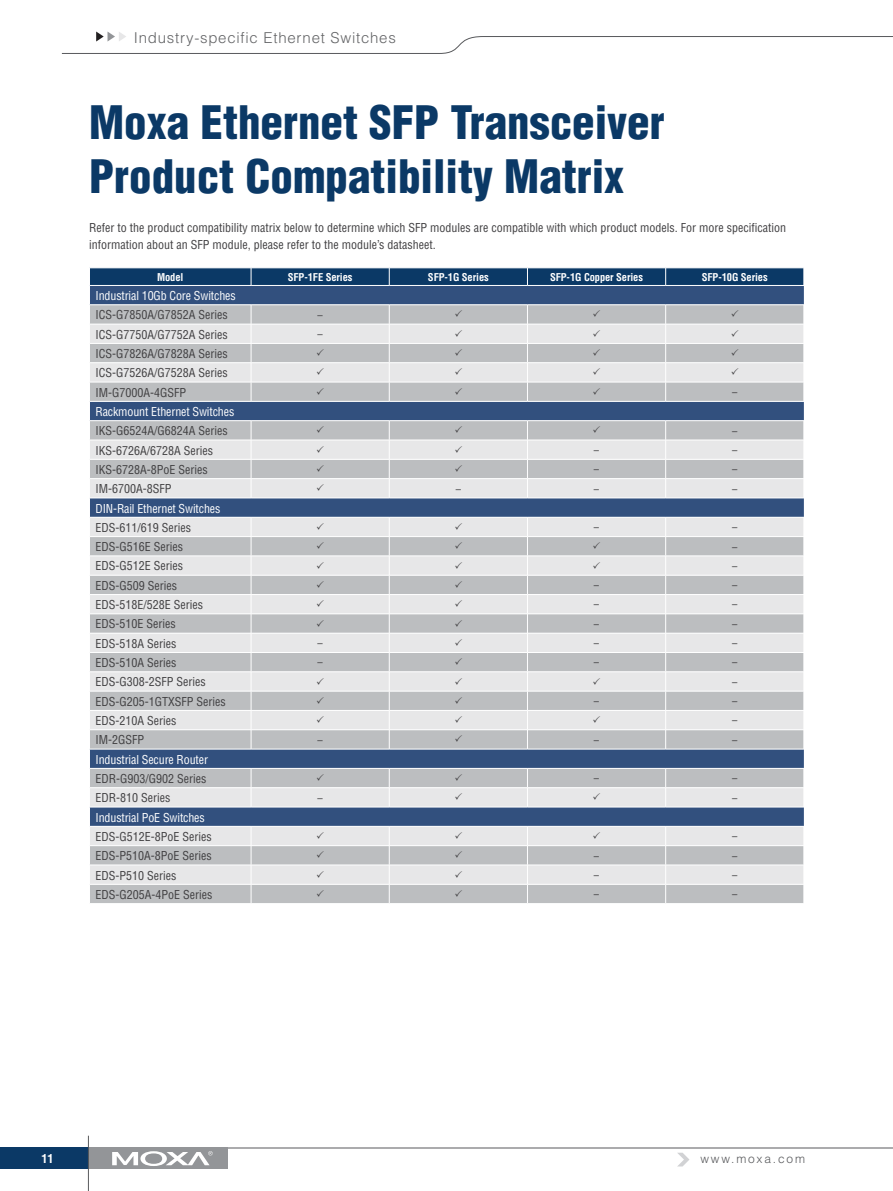
<style>
.page{position:relative;width:893px;height:1191px;background:#fff}
.page>*{position:absolute;margin:0;border:0;box-sizing:border-box;transform-origin:0 0}
.t1{font:900 condensed 45px/54px "Helvetica";color:#0b3966}
.t2{font:300 15px "Helvetica";letter-spacing:.05em;color:#636466}
.t3{font:condensed 12px/19.4px "Helvetica";color:#414042;text-align:justify}
.t4{font:condensed 12px "Helvetica";letter-spacing:-.01em;color:#fff}
.t5{font:300 12px "Helvetica";letter-spacing:.15em;color:#58595c}
.t6{font:700 condensed 12px "Helvetica";color:#fff}
.t7{font:700 condensed 10.5px "Helvetica";letter-spacing:-.01em;color:#fff}
.t8{font:condensed 10.5px "Helvetica";color:#414042}
</style>
<div class="page">
<svg style="left:61px;top:32px;width:832px;height:22px"></svg>
<hr style="left:0;top:1147px;width:893px;height:1px;background:#58595c">
<div style="left:0;top:1147px;width:90px;height:22px;background:#0b3966"></div>
<div style="left:90px;top:1147px;width:138px;height:22px;background:#939598"></div>
<svg style="left:112px;top:1151px;width:101px;height:15px"></svg>
<hr style="left:88px;top:1135px;width:1px;height:56px;background:#5a5b5d">
<svg style="left:678px;top:1152px;width:11px;height:14px"></svg>
<svg style="left:89px;top:268px;width:715px;height:635px;background:#b7bdc6"></svg>
<p class="t2" style="left:134px;top:29px;width:263px">Industry-specific Ethernet Switches</p>
<h1 class="t1" style="left:89px;top:94px;width:577px">Moxa Ethernet SFP Transceiver<br>Product Compatibility Matrix</h1>
<p class="t3" style="left:89px;top:219px;width:698px;line-height:16.5px">Refer to the product compatibility matrix below to determine which SFP modules are compatible with which product models. For more specification information about an SFP module, please refer to the module’s datasheet.</p>
<p class="t7" style="left:157px;top:270px;width:28px">Model</p>
<p class="t7" style="left:288px;top:270px;width:66px">SFP-1FE Series</p>
<p class="t7" style="left:428px;top:270px;width:62px">SFP-1G Series</p>
<p class="t7" style="left:550px;top:270px;width:95px">SFP-1G Copper Series</p>
<p class="t7" style="left:702px;top:270px;width:68px">SFP-10G Series</p>
<p class="t4" style="left:95px;top:288px;width:142px">Industrial 10Gb Core Switches</p>
<p class="t3" style="left:95px;top:305px;width:134px">ICS-G7850A/G7852A Series</p>
<p class="t8" style="left:318px;top:308px;width:7px">–</p>
<p class="t3" style="left:95px;top:324px;width:134px">ICS-G7750A/G7752A Series</p>
<p class="t8" style="left:318px;top:328px;width:7px">–</p>
<p class="t3" style="left:95px;top:344px;width:134px">ICS-G7826A/G7828A Series ICS-G7526A/G7528A Series IM-G7000A-4GSFP</p>
<p class="t8" style="left:732px;top:385px;width:7px">–</p>
<p class="t4" style="left:95px;top:404px;width:140px">Rackmount Ethernet Switches</p>
<p class="t3" style="left:95px;top:421px;width:134px">IKS-G6524A/G6824A Series</p>
<p class="t8" style="left:732px;top:424px;width:7px">–</p>
<p class="t3" style="left:95px;top:440px;width:119px">IKS-6726A/6728A Series</p>
<p class="t8" style="left:594px;top:443px;width:7px">–</p>
<p class="t8" style="left:732px;top:443px;width:7px">–</p>
<p class="t3" style="left:95px;top:459px;width:114px">IKS-6728A-8PoE Series</p>
<p class="t8" style="left:594px;top:463px;width:7px">–</p>
<p class="t8" style="left:732px;top:463px;width:7px">–</p>
<p class="t3" style="left:95px;top:479px;width:78px">IM-6700A-8SFP</p>
<p class="t8" style="left:456px;top:482px;width:7px">–</p>
<p class="t8" style="left:594px;top:482px;width:7px">–</p>
<p class="t8" style="left:732px;top:482px;width:7px">–</p>
<p class="t4" style="left:95px;top:500px;width:126px">DIN-Rail Ethernet Switches</p>
<p class="t3" style="left:95px;top:517px;width:97px">EDS-611/619 Series</p>
<p class="t8" style="left:594px;top:521px;width:7px">–</p>
<p class="t8" style="left:732px;top:521px;width:7px">–</p>
<p class="t3" style="left:95px;top:537px;width:89px">EDS-G516E Series</p>
<p class="t8" style="left:732px;top:540px;width:7px">–</p>
<p class="t3" style="left:95px;top:556px;width:89px">EDS-G512E Series</p>
<p class="t8" style="left:732px;top:559px;width:7px">–</p>
<p class="t3" style="left:95px;top:575px;width:83px">EDS-G509 Series</p>
<p class="t8" style="left:594px;top:579px;width:7px">–</p>
<p class="t8" style="left:732px;top:579px;width:7px">–</p>
<p class="t3" style="left:95px;top:595px;width:109px">EDS-518E/528E Series</p>
<p class="t8" style="left:594px;top:598px;width:7px">–</p>
<p class="t8" style="left:732px;top:598px;width:7px">–</p>
<p class="t3" style="left:95px;top:614px;width:82px">EDS-510E Series</p>
<p class="t8" style="left:594px;top:617px;width:7px">–</p>
<p class="t8" style="left:732px;top:617px;width:7px">–</p>
<p class="t3" style="left:95px;top:633px;width:82px">EDS-518A Series</p>
<p class="t8" style="left:318px;top:636px;width:7px">–</p>
<p class="t8" style="left:594px;top:636px;width:7px">–</p>
<p class="t8" style="left:732px;top:636px;width:7px">–</p>
<p class="t3" style="left:95px;top:653px;width:82px">EDS-510A Series</p>
<p class="t8" style="left:318px;top:656px;width:7px">–</p>
<p class="t8" style="left:594px;top:656px;width:7px">–</p>
<p class="t8" style="left:732px;top:656px;width:7px">–</p>
<p class="t3" style="left:95px;top:672px;width:112px">EDS-G308-2SFP Series</p>
<p class="t8" style="left:732px;top:675px;width:7px">–</p>
<p class="t3" style="left:95px;top:691px;width:132px">EDS-G205-1GTXSFP Series</p>
<p class="t8" style="left:594px;top:694px;width:7px">–</p>
<p class="t8" style="left:732px;top:694px;width:7px">–</p>
<p class="t3" style="left:95px;top:710px;width:82px">EDS-210A Series</p>
<p class="t8" style="left:732px;top:714px;width:7px">–</p>
<p class="t3" style="left:95px;top:730px;width:50px">IM-2GSFP</p>
<p class="t8" style="left:318px;top:733px;width:7px">–</p>
<p class="t8" style="left:594px;top:733px;width:7px">–</p>
<p class="t8" style="left:732px;top:733px;width:7px">–</p>
<p class="t4" style="left:95px;top:751px;width:114px">Industrial Secure Router</p>
<p class="t3" style="left:95px;top:768px;width:112px">EDR-G903/G902 Series</p>
<p class="t8" style="left:594px;top:772px;width:7px">–</p>
<p class="t8" style="left:732px;top:772px;width:7px">–</p>
<p class="t3" style="left:95px;top:788px;width:76px">EDR-810 Series</p>
<p class="t8" style="left:318px;top:791px;width:7px">–</p>
<p class="t8" style="left:732px;top:791px;width:7px">–</p>
<p class="t4" style="left:95px;top:809px;width:111px">Industrial PoE Switches</p>
<p class="t3" style="left:95px;top:826px;width:118px">EDS-G512E-8PoE Series</p>
<p class="t8" style="left:732px;top:830px;width:7px">–</p>
<p class="t3" style="left:95px;top:846px;width:118px">EDS-P510A-8PoE Series</p>
<p class="t8" style="left:594px;top:849px;width:7px">–</p>
<p class="t8" style="left:732px;top:849px;width:7px">–</p>
<p class="t3" style="left:95px;top:865px;width:82px">EDS-P510 Series</p>
<p class="t8" style="left:594px;top:868px;width:7px">–</p>
<p class="t8" style="left:732px;top:868px;width:7px">–</p>
<p class="t3" style="left:95px;top:884px;width:118px">EDS-G205A-4PoE Series</p>
<p class="t8" style="left:594px;top:888px;width:7px">–</p>
<p class="t8" style="left:732px;top:888px;width:7px">–</p>
<p class="t6" style="left:41px;top:1151px;width:14px">11</p>
<p class="t5" style="left:700px;top:1151px;width:106px">www.moxa.com</p>
</div>
